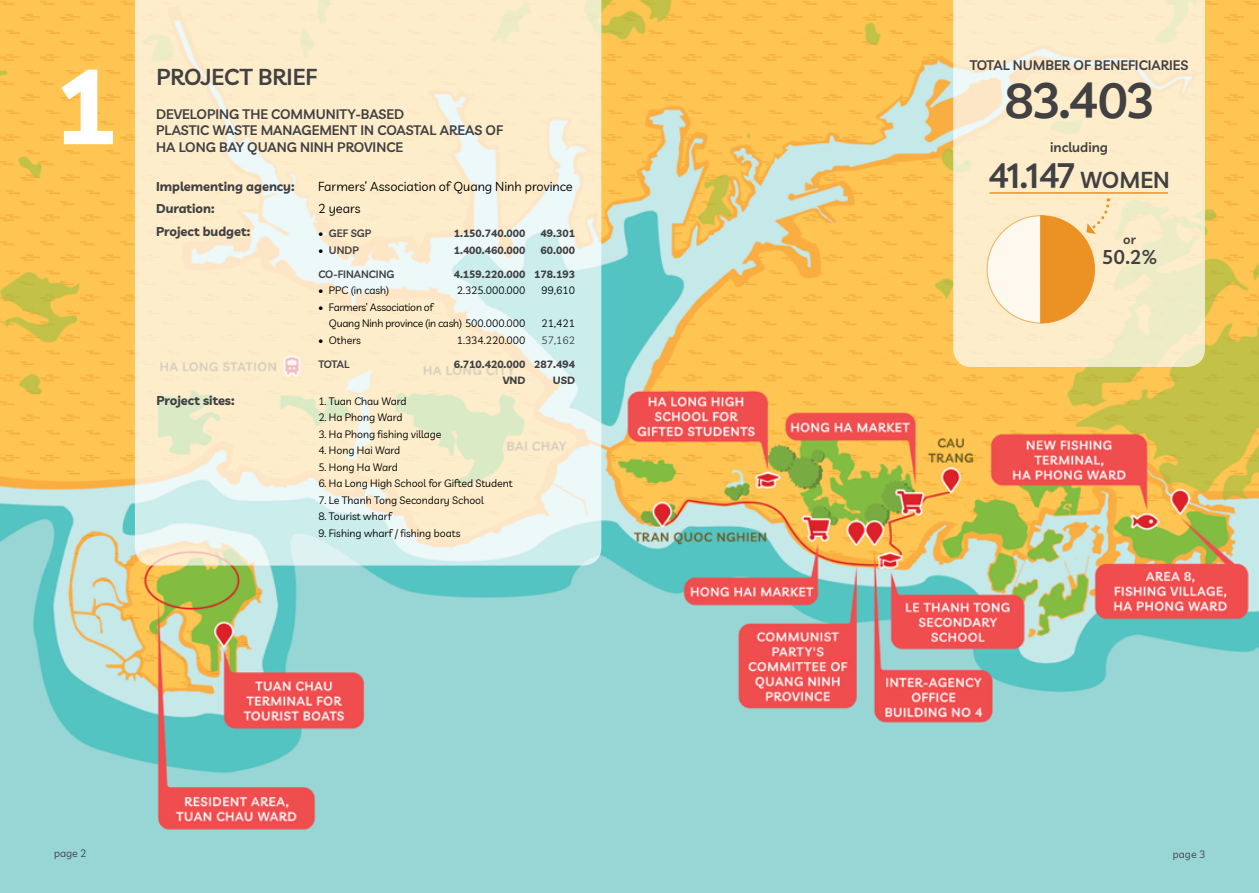
<style>
.page{position:relative;width:1259px;height:893px;background:#fff}
.page>*{position:absolute;margin:0;border:0;box-sizing:border-box;transform-origin:0 0}
.t1{font:700 105px "Livvic";color:#fff}
.t2{font:600 49.5px "Livvic";color:#414042}
.t3{font:600 34.5px "Livvic";color:#414042}
.t4{font:600 22.5px "Livvic";color:#414042}
.t5{font:600 19.5px "Livvic";color:#414042}
.t6{font:600 13.5px/16.5px "Livvic";color:#414042}
.t7{font:700 12.75px "Livvic";color:#414042}
.t8{font:12.75px "Livvic";color:#000}
.t9{font:600 12.75px "Livvic";color:#414042}
.t10{font:10.5px "Livvic";color:#000}
.t11{font:700 10.5px/16.5px "Livvic";color:#414042;text-align:center}
.t12{font:10.5px/16.5px "Livvic";letter-spacing:-.02em;color:#000}
.t13{font:600 10.5px "Livvic";color:#414042}
.t14{font:10.5px "Livvic";color:#414042}
.s1{font-weight:400;color:#000}
.s2{font-size:22.5px}
</style>
<div class="page">
<img style="left:0;top:0;width:1259px;height:893px">
<svg style="left:135px;top:0;width:466px;height:566px;background:#f4edd3"></svg>
<svg style="left:953px;top:0;width:252px;height:367px;background:#faecca"></svg>
<hr style="left:989px;top:192px;width:179px;height:2px;background:#ec9123">
<svg style="left:986px;top:198px;width:125px;height:126px;background:#f8d3a0"></svg>
<h1 class="t1" style="left:54px;top:25px;width:64px">1</h1>
<h3 class="t4" style="left:156px;top:60px;width:162px">PROJECT BRIEF</h3>
<p class="t6" style="left:156px;top:104px;width:348px">DEVELOPING THE COMMUNITY-BASED<br>PLASTIC WASTE MANAGEMENT IN COASTAL AREAS OF<br>HA LONG BAY QUANG NINH PROVINCE</p>
<p class="t7" style="left:156px;top:176px;width:140px">Implementing agency:</p>
<p class="t8" style="left:318px;top:176px;width:256px">Farmers’ Association of Quang Ninh province</p>
<p class="t7" style="left:156px;top:199px;width:60px">Duration:</p>
<p class="t8" style="left:318px;top:199px;width:44px">2 years</p>
<p class="t7" style="left:156px;top:221px;width:96px">Project budget:</p>
<p class="t13" style="left:318px;top:225px;width:54px"><span class="s1">•</span> GEF SGP</p>
<p class="t11" style="left:454px;top:224px;width:73px">1.150.740.000</p>
<p class="t11" style="left:540px;top:224px;width:36px">49.301</p>
<p class="t13" style="left:318px;top:242px;width:42px"><span class="s1">•</span> UNDP</p>
<p class="t11" style="left:454px;top:241px;width:73px">1.400.460.000</p>
<p class="t11" style="left:540px;top:241px;width:36px">60.000</p>
<p class="t13" style="left:318px;top:266px;width:78px">CO-FINANCING</p>
<p class="t11" style="left:454px;top:265px;width:123px">4.159.220.000 178.193</p>
<p class="t10" style="left:318px;top:282px;width:72px">• PPC (in cash)</p>
<p class="t10" style="left:457px;top:282px;width:70px">2.325.000.000</p>
<p class="t10" style="left:541px;top:282px;width:35px">99,610</p>
<p class="t12" style="left:329px;top:298px;width:198px;text-indent:-10px">• Farmers’ Association of<br>Quang Ninh province (in cash) 500.000.000</p>
<p class="t10" style="left:541px;top:315px;width:35px">21,421</p>
<p class="t10" style="left:318px;top:332px;width:44px">• Others</p>
<p class="t10" style="left:457px;top:332px;width:70px">1.334.220.000</p>
<p class="t14" style="left:541px;top:332px;width:35px">57,162</p>
<p class="t13" style="left:318px;top:356px;width:33px">TOTAL</p>
<p class="t11" style="left:454px;top:355px;width:123px">6.710.420.000 287.494<br>VND</p>
<p class="t11" style="left:553px;top:371px;width:24px">USD</p>
<p class="t7" style="left:156px;top:390px;width:80px">Project sites:</p>
<p class="t10" style="left:318px;top:393px;width:90px">1. Tuan Chau Ward</p>
<p class="t10" style="left:318px;top:410px;width:86px">2. Ha Phong Ward</p>
<p class="t10" style="left:318px;top:426px;width:125px">3. Ha Phong fishing village</p>
<p class="t10" style="left:318px;top:443px;width:83px">4. Hong Hai Ward</p>
<p class="t10" style="left:318px;top:459px;width:81px">5. Hong Ha Ward</p>
<p class="t10" style="left:318px;top:476px;width:196px">6. Ha Long High School for Gifted Student</p>
<p class="t10" style="left:318px;top:492px;width:167px">7. Le Thanh Tong Secondary School</p>
<p class="t10" style="left:318px;top:509px;width:75px">8. Tourist wharf</p>
<p class="t10" style="left:318px;top:525px;width:144px">9. Fishing wharf / fishing boats</p>
<p class="t6" style="left:969px;top:55px;width:220px">TOTAL NUMBER OF BENEFICIARIES</p>
<h2 class="t2" style="left:1004px;top:62px;width:150px">83.403</h2>
<p class="t6" style="left:1050px;top:138px;width:59px">including</p>
<h3 class="t3" style="left:988px;top:150px;width:183px">41.147 <span class="s2">WOMEN</span></h3>
<p class="t9" style="left:1123px;top:230px;width:14px">or</p>
<h3 class="t5" style="left:1102px;top:242px;width:57px">50.2%</h3>
<p class="t14" style="left:54px;top:846px;width:34px">page 2</p>
<p class="t14" style="left:1172px;top:846px;width:34px">page 3</p>
</div>
